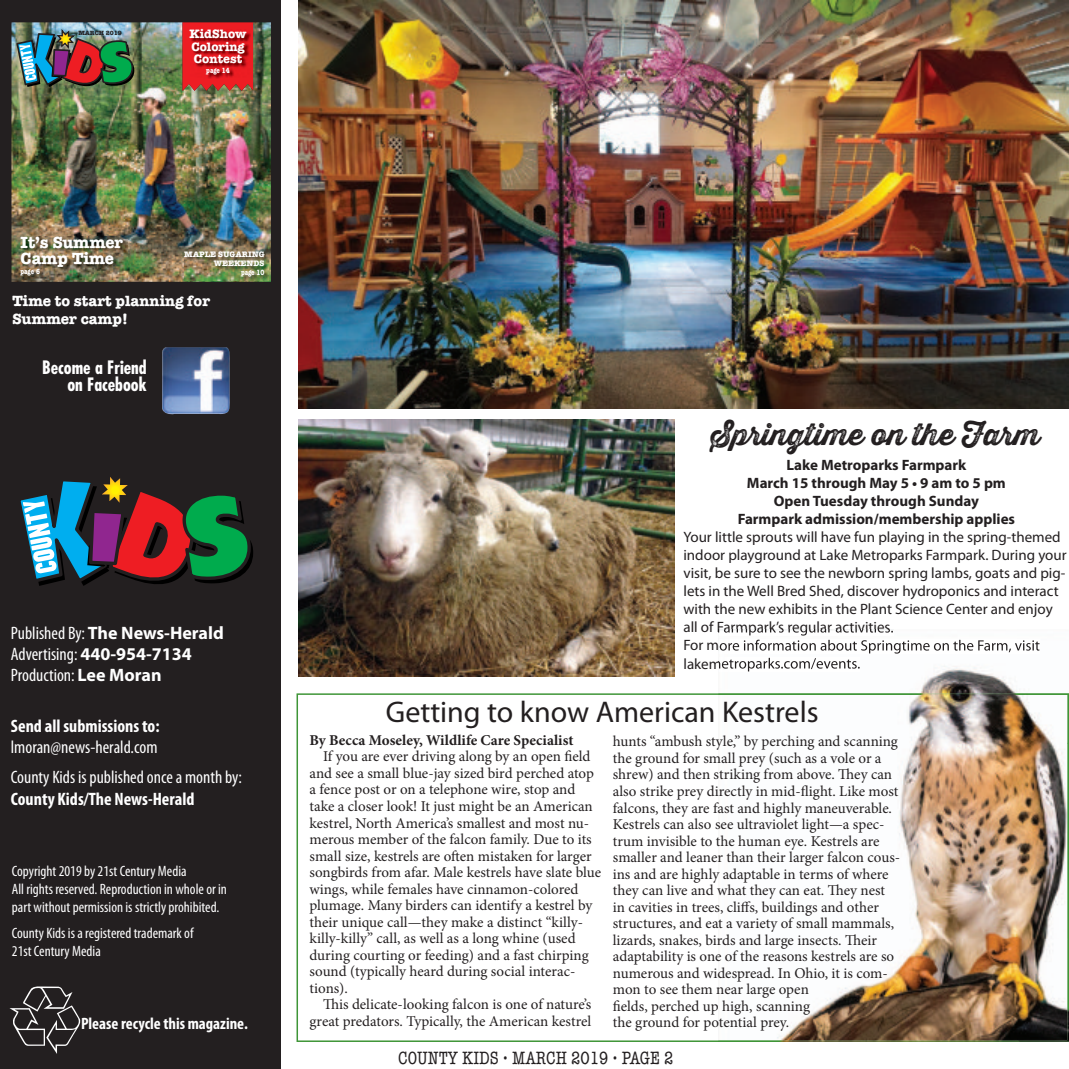
<style>
.page{position:relative;width:1069px;height:1069px;background:#fff}
.page>*{position:absolute;margin:0;border:0;box-sizing:border-box;transform-origin:0 0}
.t1{font:30px "Myriad Pro";color:#231f20}
.t2{font:30px "Thirsty Rough Bol Two";color:#231f20}
.t3{font:condensed 18px/21px "Myriad Pro";color:#fff}
.t4{font:700 condensed 18px "Myriad Pro";color:#fff}
.t5{font:condensed 18px "American Typewriter";color:#231f20}
.t6{font:700 condensed 18px/16.5px "Futura";color:#fff;text-align:right}
.t7{font:700 condensed 16.5px "Myriad Pro";color:#fff}
.t8{font:700 16.35px/16px "American Typewriter";color:#fff}
.t9{font:15px/16.5px "Minion Pro";color:#231f20}
.t10{font:15px/18px "Myriad Pro";color:#231f20}
.t11{font:condensed 15px/18px "Myriad Pro";color:#fff}
.t12{font:700 15px/18px "Myriad Pro";color:#231f20;text-align:center}
.t13{font:700 15px "Minion Pro";color:#231f20}
.t14{font:700 15px/18px "American Typewriter";color:#fff}
.t15{font:700 12.3px/12.3px "American Typewriter";color:#fff}
.t16{font:700 7.95px/9.1px "American Typewriter";color:#fff;text-align:right}
.t17{font:700 condensed 7.65px "American Typewriter";letter-spacing:-.02em;color:#fff}
.t18{font:700 6.15px "American Typewriter";color:#231f20}
.s1{font-weight:700;font-stretch:normal}
</style>
<div class="page">
<div style="left:0;top:0;width:280px;height:1068px;background:#231f20"></div>
<svg style="left:20px;top:477px;width:233px;height:109px"></svg>
<svg style="left:9px;top:986px;width:72px;height:67px"></svg>
<img style="left:162px;top:347px;width:68px;height:68px">
<img style="left:12px;top:22px;width:259px;height:260px">
<img style="left:15px;top:29px;width:119px;height:59px">
<img style="left:21px;top:237px;width:107px;height:42px">
<svg style="left:182px;top:22px;width:71px;height:69px"></svg>
<img style="left:190px;top:30px;width:61px;height:49px">
<img style="left:185px;top:252px;width:84px;height:28px">
<img style="left:298px;top:0;width:770px;height:408px">
<img style="left:298px;top:419px;width:376px;height:256px">
<svg style="left:296px;top:693px;width:422px;height:348px"></svg>
<img style="left:748px;top:629px;width:292px;height:411px">
<img style="left:718px;top:629px;width:175px;height:6px">
<img style="left:718px;top:639px;width:321px;height:14px">
<img style="left:718px;top:657px;width:141px;height:14px">
<img style="left:718px;top:693px;width:350px;height:50px">
<img style="left:1018px;top:742px;width:50px;height:299px">
<img style="left:718px;top:1040px;width:300px;height:1px">
<p class="t18" style="left:78px;top:30px;width:45px">MARCH 2019</p>
<p class="t15" style="left:189px;top:29px;width:58px">KidShow<br>Coloring<br>Contest</p>
<p class="t17" style="left:206px;top:66px;width:25px">page 14</p>
<p class="t8" style="left:21px;top:236px;width:104px">It’s Summer<br>Camp Time</p>
<p class="t17" style="left:21px;top:266px;width:21px">page 6</p>
<p class="t16" style="left:184px;top:251px;width:82px">MAPLE SUGARING<br>WEEKENDS</p>
<p class="t17" style="left:241px;top:267px;width:25px">page 10</p>
<p class="t14" style="left:13px;top:293px;width:199px">Time to start planning for<br>Summer camp!</p>
<p class="t6" style="left:42px;top:359px;width:106px">Become a Friend on Facebook</p>
<p class="t3" style="left:11px;top:624px;width:214px">Published By: <span class="s1">The News-Herald<br></span>Advertising: <span class="s1">440-954-7134<br></span>Production: <span class="s1">Lee Moran</span></p>
<p class="t4" style="left:11px;top:719px;width:150px">Send all submissions to:</p>
<p class="t3" style="left:11px;top:733px;width:232px;line-height:30px">lmoran@news-herald.com<br>County Kids is published once a month by:</p>
<p class="t4" style="left:11px;top:791px;width:185px">County Kids/The News-Herald</p>
<p class="t11" style="left:12px;top:863px;width:216px">Copyright 2019 by 21st Century Media<br>All rights reserved. Reproduction in whole or in part without permission is strictly prohibited.</p>
<p class="t11" style="left:12px;top:925px;width:183px">County Kids is a registered trademark of<br>21st Century Media</p>
<p class="t7" style="left:81px;top:1016px;width:168px">Please recycle this magazine.</p>
<h1 class="t2" style="left:711px;top:411px;width:330px">Springtime on the Farm</h1>
<p class="t12" style="left:737px;top:457px;width:279px">Lake Metroparks Farmpark<br>March 15 through May 5 • 9 am to 5 pm<br>Open Tuesday through Sunday<br>Farmpark admission/membership applies</p>
<p class="t10" style="left:683px;top:529px;width:384px">Your little sprouts will have fun playing in the spring-themed indoor playground at Lake Metroparks Farmpark. During your visit, be sure to see the newborn spring lambs, goats and pig&shy;lets in the Well Bred Shed, discover hydroponics and interact with the new exhibits in the Plant Science Center and enjoy all of Farmpark’s regular activities.</p>
<h1 class="t1" style="left:386px;top:701px;width:434px">Getting to know American Kestrels</h1>
<p class="t9" style="left:612px;top:735px;width:289px">hunts “ambush style,” by perching and scanning the ground for small prey (such as a vole or a shrew) and then striking from above. They can also strike prey directly in mid-flight. Like most falcons, they are fast and highly maneuverable.<br>Kestrels can also see ultraviolet light—a spec&shy;trum invisible to the human eye. Kestrels are smaller and leaner than their larger falcon cous&shy;ins and are highly adaptable in terms of where they can live and what they can eat. They nest in cavities in trees, cliffs, buildings and other structures, and eat a variety of small mammals, lizards, snakes, birds and large insects. Their adaptability is one of the reasons kestrels are so numerous and widespread. In Ohio, it is com&shy;mon to see them near large open<br>fields, perched up high, scanning<br>the ground for potential prey.</p>
<p class="t13" style="left:309px;top:734px;width:265px">By Becca Moseley, Wildlife Care Specialist</p>
<p class="t9" style="left:309px;top:750px;width:293px;text-indent:14px">If you are ever driving along by an open field and see a small blue-jay sized bird perched atop a fence post or on a telephone wire, stop and take a closer look! It just might be an American kestrel, North America’s smallest and most nu&shy;merous member of the falcon family. Due to its small size, kestrels are often mistaken for larger songbirds from afar. Male kestrels have slate blue wings, while females have cinnamon-colored plumage. Many birders can identify a kestrel by their unique call—they make a distinct “killy&shy;killy-killy” call, as well as a long whine (used during courting or feeding) and a fast chirping sound (typically heard during social interac&shy;tions).</p>
<p class="t9" style="left:309px;top:997px;width:283px;text-align:right">This delicate-looking falcon is one of nature’s great predators. Typically, the American kestrel</p>
<p class="t5" style="left:398px;top:1050px;width:277px">COUNTY KIDS • MARCH 2019 • PAGE 2</p>
</div>
